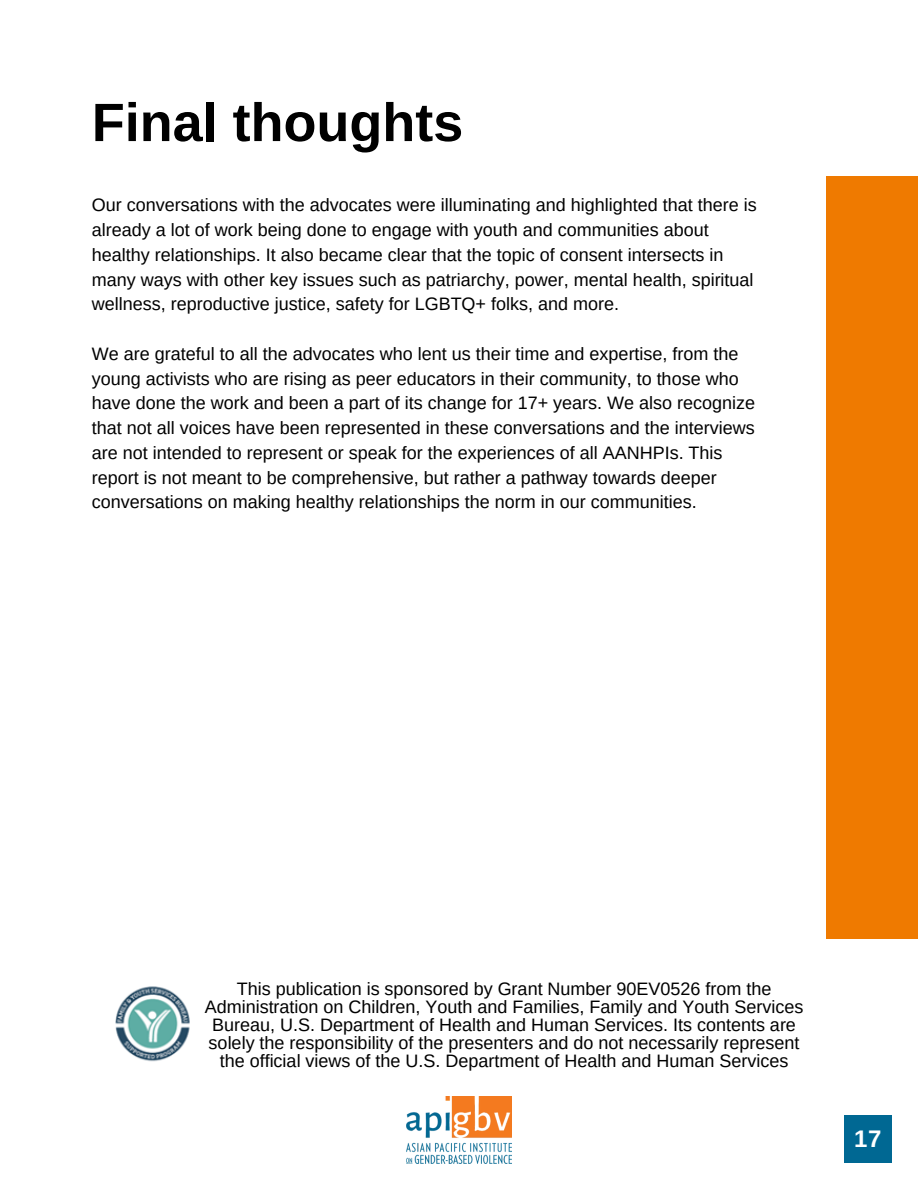
<style>
.page{position:relative;width:918px;height:1188px;background:#fff}
.page>*{position:absolute;margin:0;border:0;box-sizing:border-box;transform-origin:0 0}
.t1{font:700 54px "Arimo";color:#000}
.t2{font:700 24px "Arimo";color:#fff}
.t3{font:18px/24.8px "Arimo";color:#000}
</style>
<div class="page">
<img style="left:407px;top:1096px;width:105px;height:68px">
<div style="left:826px;top:177px;width:92px;height:762px;background:#ef7a00"></div>
<img style="left:115px;top:986px;width:75px;height:76px">
<div style="left:844px;top:1115px;width:48px;height:48px;background:#006893"></div>
<h1 class="t1" style="left:92px;top:92px;width:373px">Final thoughts</h1>
<p class="t3" style="left:92px;top:193px;width:666px">Our conversations with the advocates were illuminating and highlighted that there is already a lot of work being done to engage with youth and communities about healthy relationships. It also became clear that the topic of consent intersects in many ways with other key issues such as patriarchy, power, mental health, spiritual wellness, reproductive justice, safety for LGBTQ+ folks, and more.</p>
<p class="t3" style="left:92px;top:341px;width:665px">We are grateful to all the advocates who lent us their time and expertise, from the young activists who are rising as peer educators in their community, to those who have done the work and been a part of its change for 17+ years. We also recognize that not all voices have been represented in these conversations and the interviews are not intended to represent or speak for the experiences of all AANHPIs. This report is not meant to be comprehensive, but rather a pathway towards deeper conversations on making healthy relationships the norm in our communities.</p>
<p class="t3" style="left:205px;top:980px;width:600px;line-height:18px;text-align:center">This publication is sponsored by Grant Number 90EV0526 from the Administration on Children, Youth and Families, Family and Youth Services Bureau, U.S. Department of Health and Human Services. Its contents are solely the responsibility of the presenters and do not necessarily represent the official views of the U.S. Department of Health and Human Services</p>
<h2 class="t2" style="left:854px;top:1125px;width:29px">17</h2>
</div>
